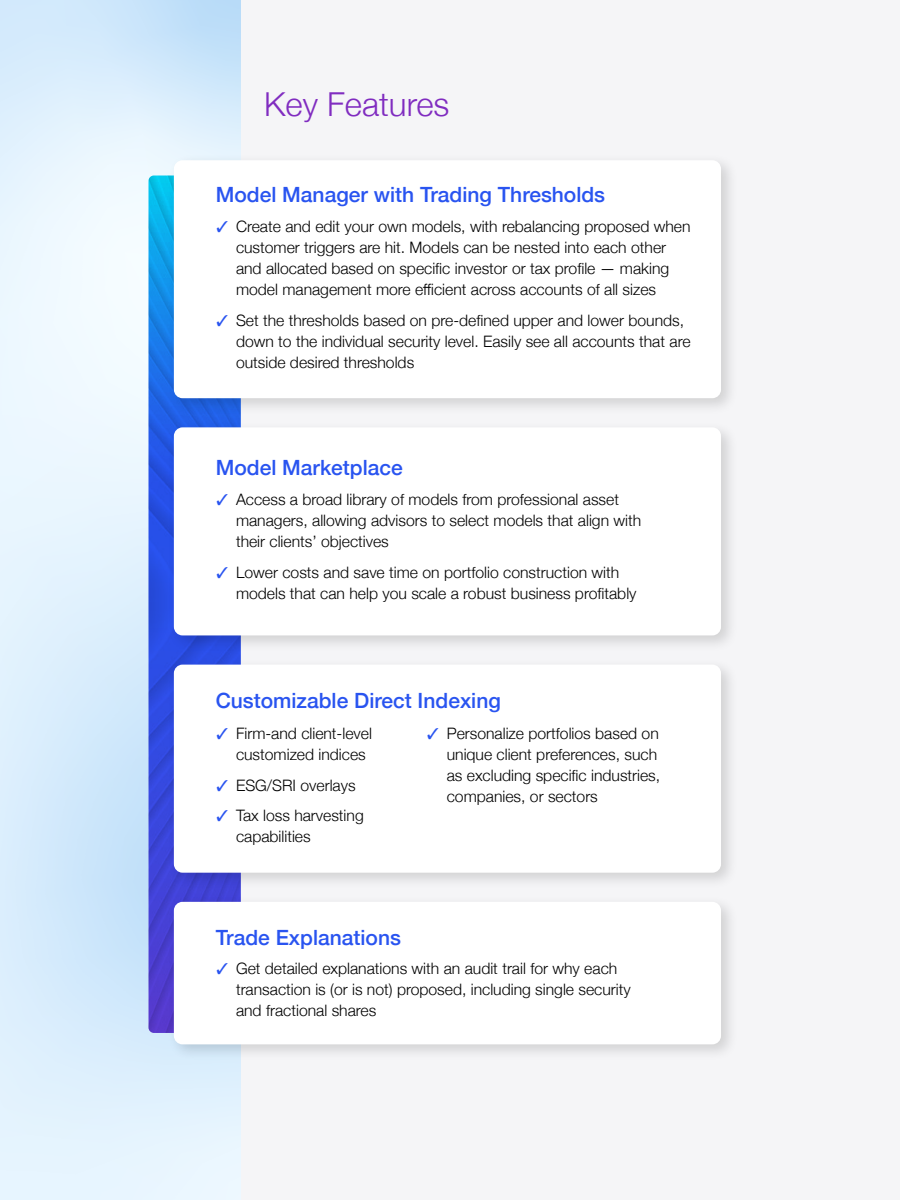
<style>
.page{position:relative;width:900px;height:1200px;background:#fff}
.page>*{position:absolute;margin:0;border:0;box-sizing:border-box;transform-origin:0 0}
.t1{font:300 33px "Helvetica Neue";color:#802cc0}
.t2{font:500 21px "Helvetica Neue";color:#2954f0}
.t3{font:300 15.75px/21px "Helvetica Neue";color:#000}
</style>
<div class="page">
<div style="left:241px;top:0;width:659px;height:1200px;background:#f5f5f7"></div>
<svg style="left:0;top:0;width:241px;height:1200px;background:#dff0fd"></svg>
<svg style="left:148px;top:176px;width:93px;height:857px;background:#2f5fe0"></svg>
<div style="left:167px;top:421px;width:572px;height:232px;background:#000;opacity:.15"></div>
<div style="left:174px;top:427px;width:547px;height:208px;background:#fff;border-radius:9px"></div>
<div style="left:167px;top:153px;width:572px;height:262px;background:#000;opacity:.15"></div>
<div style="left:174px;top:160px;width:547px;height:238px;background:#fff;border-radius:9px"></div>
<div style="left:167px;top:895px;width:572px;height:167px;background:#000;opacity:.15"></div>
<div style="left:174px;top:902px;width:547px;height:142px;background:#fff;border-radius:9px"></div>
<div style="left:167px;top:658px;width:572px;height:232px;background:#000;opacity:.15"></div>
<div style="left:174px;top:665px;width:547px;height:208px;background:#fff;border-radius:9px"></div>
<h1 class="t1" style="left:264px;top:78px;width:187px">Key Features</h1>
<h2 class="t2" style="left:216px;top:178px;width:391px">Model Manager with Trading Thresholds</h2>
<p class="t3" style="left:236px;top:215px;width:456px">Create and edit your own models, with rebalancing proposed when customer triggers are hit. Models can be nested into each other and allocated based on specific investor or tax profile — making model management more efficient across accounts of all sizes</p>
<p class="t3" style="left:236px;top:309px;width:456px">Set the thresholds based on pre-defined upper and lower bounds, down to the individual security level. Easily see all accounts that are outside desired thresholds</p>
<h2 class="t2" style="left:216px;top:451px;width:189px">Model Marketplace</h2>
<p class="t3" style="left:236px;top:488px;width:407px">Access a broad library of models from professional asset managers, allowing advisors to select models that align with their clients’ objectives</p>
<p class="t3" style="left:236px;top:561px;width:402px">Lower costs and save time on portfolio construction with models that can help you scale a robust business profitably</p>
<h2 class="t2" style="left:216px;top:684px;width:287px">Customizable Direct Indexing</h2>
<p class="t3" style="left:447px;top:722px;width:215px">Personalize portfolios based on unique client preferences, such as excluding specific industries, companies, or sectors</p>
<p class="t3" style="left:236px;top:722px;width:137px">Firm-and client-level customized indices</p>
<p class="t3" style="left:236px;top:768px;width:129px;line-height:30.8px">ESG/SRI overlays<br>Tax loss harvesting</p>
<p class="t3" style="left:236px;top:825px;width:76px">capabilities</p>
<h2 class="t2" style="left:216px;top:920px;width:187px">Trade Explanations</h2>
<p class="t3" style="left:236px;top:957px;width:396px">Get detailed explanations with an audit trail for why each transaction is (or is not) proposed, including single security and fractional shares</p>
</div>
